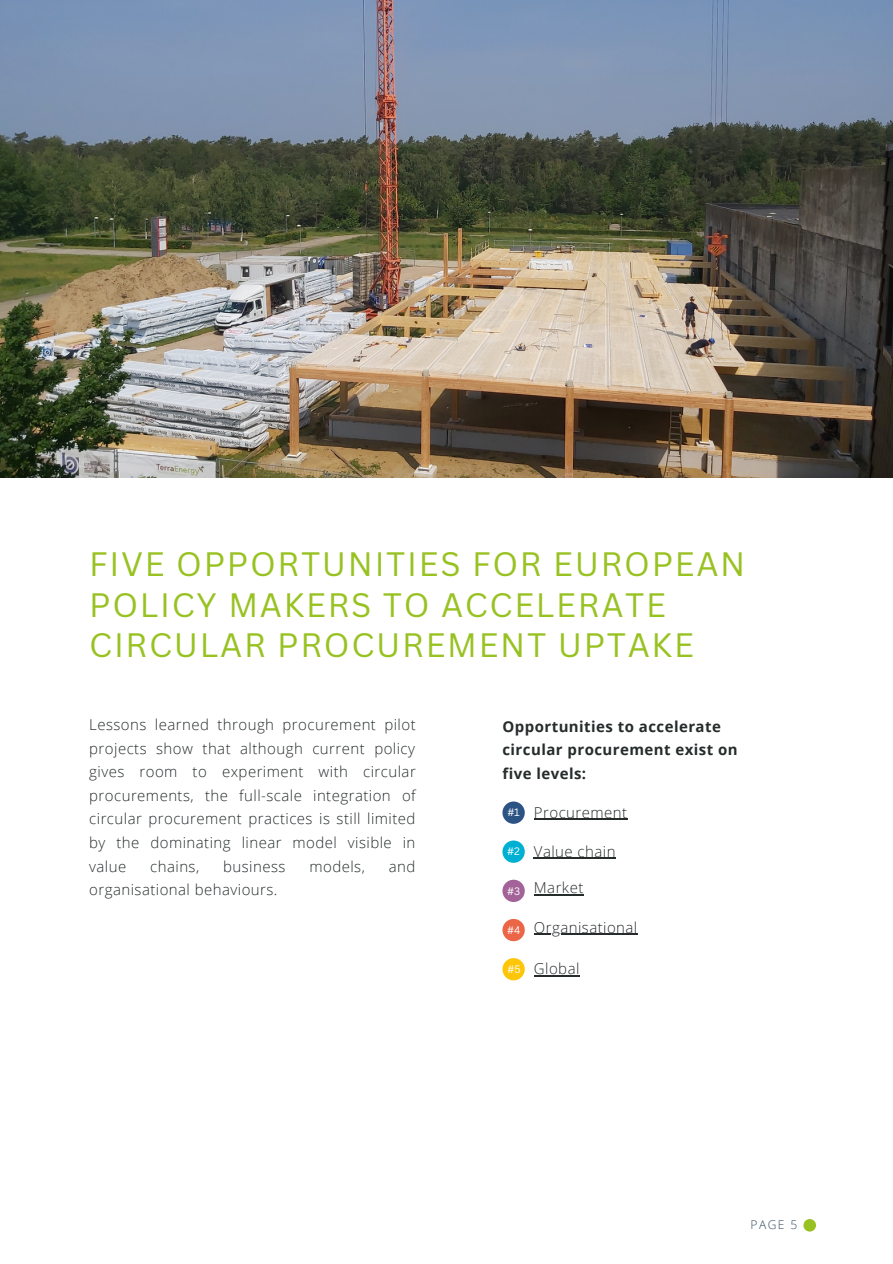
<style>
.page{position:relative;width:893px;height:1264px;background:#fff}
.page>*{position:absolute;margin:0;border:0;box-sizing:border-box;transform-origin:0 0}
.t1{font:33px/40.5px "Canva Sans";letter-spacing:.05em;color:#98c222}
.t2{font:300 15px/23.5px "Open Sans";letter-spacing:.03em;color:#262b2c;text-align:justify}
.t3{font:700 15px/23.5px "Open Sans";letter-spacing:.03em;color:#262b2c}
.t4{font:300 12px "Open Sans";color:#364d62}
.t5{font:10.5px "Canva Sans";color:#fff}
</style>
<div class="page">
<img style="left:0;top:0;width:892px;height:478px">
<div style="left:803px;top:1218px;width:13px;height:13px;background:#98c222;border-radius:50%"></div>
<div style="left:502px;top:801px;width:22px;height:22px;background:#2b5485;border-radius:50%"></div>
<div style="left:502px;top:840px;width:22px;height:22px;background:#00b0d2;border-radius:50%"></div>
<div style="left:502px;top:879px;width:22px;height:23px;background:#a36298;border-radius:50%"></div>
<div style="left:502px;top:918px;width:22px;height:23px;background:#ea6647;border-radius:50%"></div>
<div style="left:502px;top:958px;width:22px;height:22px;background:#fdc608;border-radius:50%"></div>
<hr style="left:534px;top:818px;width:93px;height:2px;background:#262b2c">
<hr style="left:534px;top:857px;width:82px;height:2px;background:#262b2c">
<hr style="left:534px;top:933px;width:103px;height:1px;background:#262b2c">
<hr style="left:534px;top:894px;width:49px;height:1px;background:#262b2c">
<hr style="left:534px;top:975px;width:46px;height:1px;background:#262b2c">
<p class="t1" style="left:89px;top:543px;width:657px">FIVE OPPORTUNITIES FOR EUROPEAN<br>POLICY MAKERS TO ACCELERATE<br>CIRCULAR PROCUREMENT UPTAKE</p>
<p class="t2" style="left:89px;top:712px;width:328px">Lessons learned through procurement pilot projects show that although current policy gives room to experiment with circular procurements, the full-scale integration of circular procurement practices is still limited by the dominating linear model visible in value</p>
<p class="t2" style="left:150px;top:854px;width:50px">chains,</p>
<p class="t2" style="left:223px;top:854px;width:64px">business</p>
<p class="t2" style="left:309px;top:854px;width:57px">models,</p>
<p class="t2" style="left:389px;top:854px;width:28px">and</p>
<p class="t2" style="left:89px;top:877px;width:190px">organisational behaviours.</p>
<p class="t3" style="left:502px;top:714px;width:237px">Opportunities to accelerate circular procurement exist on five levels:</p>
<p class="t5" style="left:507px;top:805px;width:14px">#1</p>
<p class="t5" style="left:507px;top:844px;width:14px">#2</p>
<p class="t5" style="left:507px;top:883px;width:15px">#3</p>
<p class="t5" style="left:507px;top:922px;width:15px">#4</p>
<p class="t5" style="left:507px;top:961px;width:15px">#5</p>
<p class="t2" style="left:534px;top:800px;width:95px">Procurement</p>
<p class="t2" style="left:534px;top:839px;width:83px">Value chain</p>
<p class="t2" style="left:534px;top:875px;width:51px">Market</p>
<p class="t2" style="left:534px;top:915px;width:105px">Organisational</p>
<p class="t2" style="left:534px;top:956px;width:47px">Global</p>
<p class="t4" style="left:750px;top:1216px;width:48px">PAGE 5</p>
</div>
